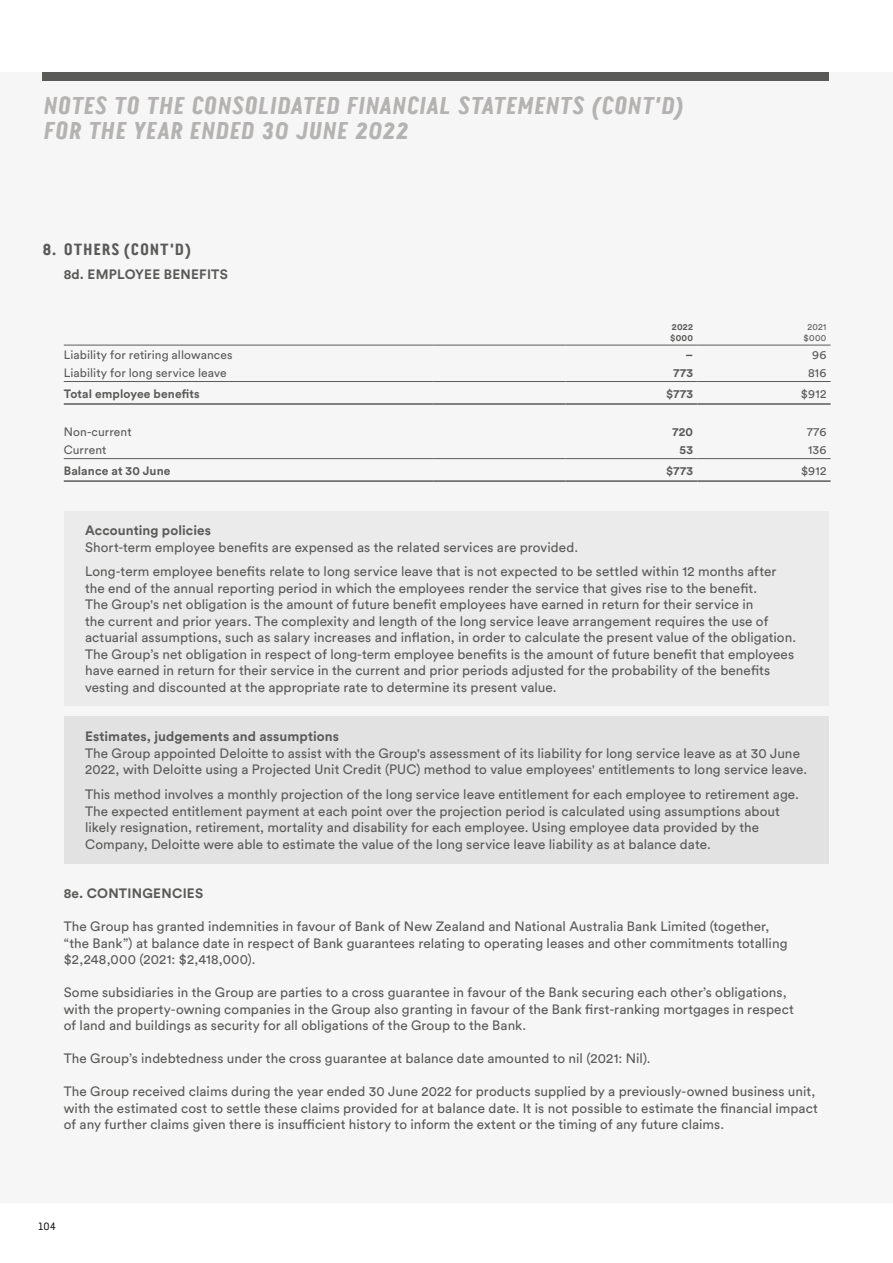
<style>
.page{position:relative;width:893px;height:1263px;background:#fff}
.page>*{position:absolute;margin:0;border:0;box-sizing:border-box;transform-origin:0 0}
.t1{font:italic 700 24.75px/24.8px "Van Condensed LF";letter-spacing:-.01em;color:#b5b3b2}
.t2{font:700 16.5px "Van Condensed LF";letter-spacing:.01em;color:#5a5b59}
.t3{font:13.5px/16.5px "Circular Std";letter-spacing:.005em;color:#5a5b59}
.t4{font:700 13.5px "Circular Std";letter-spacing:.01em;color:#5a5b59}
.t5{font:12px "Circular Std";letter-spacing:.01em;color:#5a5b59}
.t6{font:700 12px "Circular Std";letter-spacing:.015em;color:#5a5b59}
.t7{font:11.25px "Van Condensed LF";color:#1d1d1b}
.t8{font:700 9px/10.8px "Circular Std";letter-spacing:.035em;color:#5a5b59}
.t9{font:9px/10.8px "Circular Std";letter-spacing:.035em;color:#5a5b59;text-align:center}
</style>
<div class="page">
<div style="left:0;top:73px;width:893px;height:1130px;background:#f6f6f6"></div>
<div style="left:64px;top:511px;width:765px;height:195px;background:#ecebec"></div>
<div style="left:64px;top:716px;width:765px;height:148px;background:#e3e2e3"></div>
<div style="left:43px;top:73px;width:786px;height:8px;background:#5a5b59"></div>
<hr style="left:64px;top:381px;width:370px;height:1px;background:#5a5b59">
<hr style="left:434px;top:381px;width:132px;height:1px;background:#5a5b59">
<hr style="left:566px;top:381px;width:131px;height:1px;background:#5a5b59">
<hr style="left:697px;top:381px;width:134px;height:1px;background:#5a5b59">
<hr style="left:566px;top:345px;width:131px;height:1px;background:#5a5b59">
<hr style="left:697px;top:345px;width:134px;height:1px;background:#5a5b59">
<hr style="left:64px;top:403px;width:370px;height:2px;background:#5a5b59">
<hr style="left:434px;top:403px;width:132px;height:2px;background:#5a5b59">
<hr style="left:566px;top:403px;width:131px;height:2px;background:#5a5b59">
<hr style="left:697px;top:403px;width:134px;height:2px;background:#5a5b59">
<hr style="left:64px;top:458px;width:370px;height:1px;background:#5a5b59">
<hr style="left:434px;top:458px;width:132px;height:1px;background:#5a5b59">
<hr style="left:566px;top:458px;width:131px;height:1px;background:#5a5b59">
<hr style="left:697px;top:458px;width:134px;height:1px;background:#5a5b59">
<hr style="left:64px;top:480px;width:370px;height:2px;background:#5a5b59">
<hr style="left:434px;top:480px;width:132px;height:2px;background:#5a5b59">
<hr style="left:566px;top:480px;width:131px;height:2px;background:#5a5b59">
<hr style="left:697px;top:480px;width:134px;height:2px;background:#5a5b59">
<hr style="left:64px;top:345px;width:370px;height:1px;background:#5a5b59">
<hr style="left:434px;top:345px;width:132px;height:1px;background:#5a5b59">
<h1 class="t1" style="left:43px;top:94px;width:643px">NOTES TO THE CONSOLIDATED FINANCIAL STATEMENTS (CONT'D)<br>FOR THE YEAR ENDED 30 JUNE 2022</h1>
<p class="t2" style="left:43px;top:239px;width:150px">8. OTHERS (CONT'D)</p>
<p class="t4" style="left:64px;top:266px;width:166px">8d. EMPLOYEE BENEFITS</p>
<p class="t8" style="left:670px;top:321px;width:25px">2022 $000</p>
<p class="t9" style="left:804px;top:321px;width:24px">2021 $000</p>
<p class="t5" style="left:64px;top:348px;width:170px">Liability for retiring allowances</p>
<p class="t6" style="left:685px;top:347px;width:9px">–</p>
<p class="t5" style="left:812px;top:348px;width:16px">96</p>
<p class="t5" style="left:64px;top:366px;width:164px">Liability for long service leave</p>
<p class="t6" style="left:673px;top:365px;width:21px">773</p>
<p class="t5" style="left:808px;top:366px;width:20px">816</p>
<p class="t6" style="left:64px;top:386px;width:138px">Total employee benefits</p>
<p class="t6" style="left:666px;top:386px;width:28px">$773</p>
<p class="t5" style="left:801px;top:386px;width:27px">$912</p>
<p class="t5" style="left:64px;top:425px;width:69px">Non-current</p>
<p class="t6" style="left:672px;top:424px;width:22px">720</p>
<p class="t5" style="left:807px;top:425px;width:21px">776</p>
<p class="t5" style="left:64px;top:443px;width:44px">Current</p>
<p class="t6" style="left:679px;top:442px;width:15px">53</p>
<p class="t5" style="left:808px;top:443px;width:20px">136</p>
<p class="t6" style="left:64px;top:463px;width:108px">Balance at 30 June</p>
<p class="t6" style="left:666px;top:463px;width:28px">$773</p>
<p class="t5" style="left:801px;top:463px;width:27px">$912</p>
<p class="t4" style="left:85px;top:522px;width:127px">Accounting policies</p>
<p class="t3" style="left:85px;top:534px;width:693px;line-height:24.8px">Short-term employee benefits are expensed as the related services are provided.<br>Long-term employee benefits relate to long service leave that is not expected to be settled within 12 months after</p>
<p class="t3" style="left:85px;top:580px;width:713px">the end of the annual reporting period in which the employees render the service that gives rise to the benefit.<br>The Group's net obligation is the amount of future benefit employees have earned in return for their service in<br>the current and prior years. The complexity and length of the long service leave arrangement requires the use of actuarial assumptions, such as salary increases and inflation, in order to calculate the present value of the obligation.<br>The Group’s net obligation in respect of long-term employee benefits is the amount of future benefit that employees have earned in return for their service in the current and prior periods adjusted for the probability of the benefits vesting and discounted at the appropriate rate to determine its present value.</p>
<p class="t4" style="left:85px;top:728px;width:256px">Estimates, judgements and assumptions</p>
<p class="t3" style="left:85px;top:745px;width:724px">The Group appointed Deloitte to assist with the Group's assessment of its liability for long service leave as at 30 June<br>2022, with Deloitte using a Projected Unit Credit (PUC) method to value employees' entitlements to long service leave.</p>
<p class="t3" style="left:85px;top:786px;width:715px">This method involves a monthly projection of the long service leave entitlement for each employee to retirement age.<br>The expected entitlement payment at each point over the projection period is calculated using assumptions about likely resignation, retirement, mortality and disability for each employee. Using employee data provided by the Company, Deloitte were able to estimate the value of the long service leave liability as at balance date.</p>
<p class="t4" style="left:64px;top:885px;width:141px">8e. CONTINGENCIES</p>
<p class="t3" style="left:64px;top:918px;width:725px">The Group has granted indemnities in favour of Bank of New Zealand and National Australia Bank Limited (together, “the Bank”) at balance date in respect of Bank guarantees relating to operating leases and other commitments totalling $2,248,000 (2021: $2,418,000).</p>
<p class="t3" style="left:64px;top:984px;width:732px">Some subsidiaries in the Group are parties to a cross guarantee in favour of the Bank securing each other’s obligations, with the property-owning companies in the Group also granting in favour of the Bank first-ranking mortgages in respect of land and buildings as security for all obligations of the Group to the Bank.</p>
<p class="t3" style="left:64px;top:1050px;width:588px">The Group’s indebtedness under the cross guarantee at balance date amounted to nil (2021: Nil).</p>
<p class="t3" style="left:64px;top:1083px;width:756px">The Group received claims during the year ended 30 June 2022 for products supplied by a previously-owned business unit, with the estimated cost to settle these claims provided for at balance date. It is not possible to estimate the financial impact of any further claims given there is insufficient history to inform the extent or the timing of any future claims.</p>
<p class="t7" style="left:38px;top:1219px;width:19px">104</p>
</div>
